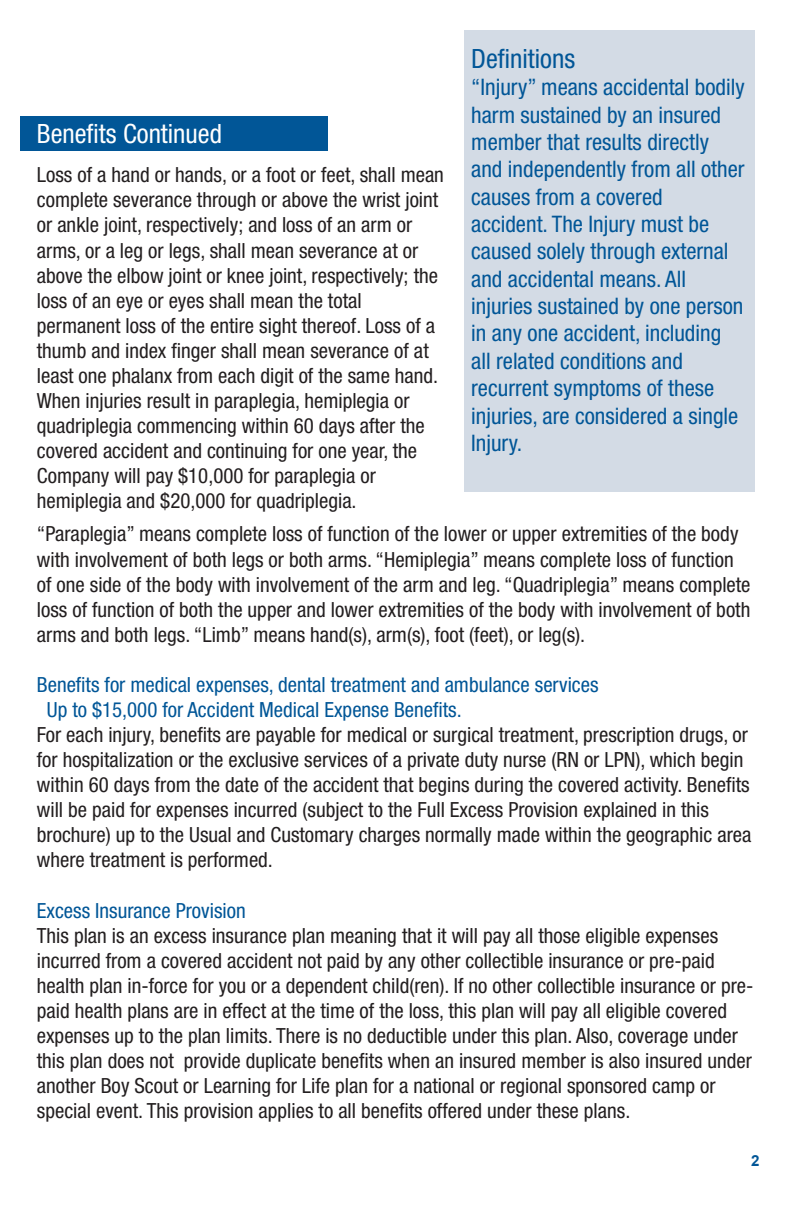
<style>
.page{position:relative;width:792px;height:1224px;background:#fff}
.page>*{position:absolute;margin:0;border:0;box-sizing:border-box;transform-origin:0 0}
.t1{font:condensed 26.6px "Helvetica Neue LT Std";color:#fff}
.t2{font:condensed 26.6px "Helvetica Neue LT Std";color:#015697}
.t3{font:condensed 22.8px/27.4px "Helvetica Neue LT Std";color:#015697}
.t4{font:condensed 20.8px/25px "Helvetica Neue LT Std";color:#231f20}
.t5{font:condensed 20.8px/25px "Helvetica Neue LT Std";color:#015697}
.t6{font:700 15.2px "Arial";color:#015697}
</style>
<div class="page">
<div style="left:464px;top:31px;width:291px;height:461px;background:#d3dbe5"></div>
<div style="left:20px;top:116px;width:308px;height:34px;background:#015697"></div>
<p class="t1" style="left:37px;top:118px;width:187px">Benefits Continued</p>
<p class="t4" style="left:37px;top:162px;width:409px">Loss of a hand or hands, or a foot or feet, shall mean complete severance through or above the wrist joint or ankle joint, respectively; and loss of an arm or arms, or a leg or legs, shall mean severance at or above the elbow joint or knee joint, respectively; the loss of an eye or eyes shall mean the total permanent loss of the entire sight thereof. Loss of a thumb and index finger shall mean severance of at least one phalanx from each digit of the same hand.<br>When injuries result in paraplegia, hemiplegia or quadriplegia commencing within 60 days after the covered accident and continuing for one year, the Company will pay $10,000 for paraplegia or hemiplegia and $20,000 for quadriplegia.</p>
<p class="t2" style="left:471px;top:43px;width:105px">Definitions</p>
<p class="t3" style="left:471px;top:73px;width:275px">“Injury” means accidental bodily harm sustained by an insured member that results directly and independently from all other causes from a covered accident. The Injury must be caused solely through external and accidental means. All injuries sustained by one person in any one accident, including all related conditions and recurrent symptoms of these injuries, are considered a single<br>Injury.</p>
<p class="t4" style="left:37px;top:521px;width:715px">“Paraplegia” means complete loss of function of the lower or upper extremities of the body with involvement of both legs or both arms. “Hemiplegia” means complete loss of function of one side of the body with involvement of the arm and leg. “Quadriplegia” means complete loss of function of both the upper and lower extremities of the body with involvement of both arms and both legs. “Limb” means hand(s), arm(s), foot (feet), or leg(s).</p>
<p class="t5" style="left:47px;top:672px;width:553px;text-indent:-10px">Benefits for medical expenses, dental treatment and ambulance services<br>Up to $15,000 for Accident Medical Expense Benefits.</p>
<p class="t4" style="left:37px;top:722px;width:716px">For each injury, benefits are payable for medical or surgical treatment, prescription drugs, or for hospitalization or the exclusive services of a private duty nurse (RN or LPN), which begin within 60 days from the date of the accident that begins during the covered activity. Benefits will be paid for expenses incurred (subject to the Full Excess Provision explained in this brochure) up to the Usual and Customary charges normally made within the geographic area where treatment is performed.</p>
<p class="t5" style="left:37px;top:898px;width:210px">Excess Insurance Provision</p>
<p class="t4" style="left:37px;top:923px;width:718px">This plan is an excess insurance plan meaning that it will pay all those eligible expenses incurred from a covered accident not paid by any other collectible insurance or pre-paid health plan in-force for you or a dependent child(ren). If no other collectible insurance or pre&shy;paid health plans are in effect at the time of the loss, this plan will pay all eligible covered expenses up to the plan limits. There is no deductible under this plan. Also, coverage under this plan does not provide duplicate benefits when an insured member is also insured under another Boy Scout or Learning for Life plan for a national or regional sponsored camp or special event. This provision applies to all benefits offered under these plans.</p>
<p class="t6" style="left:751px;top:1150px;width:10px">2</p>
</div>
